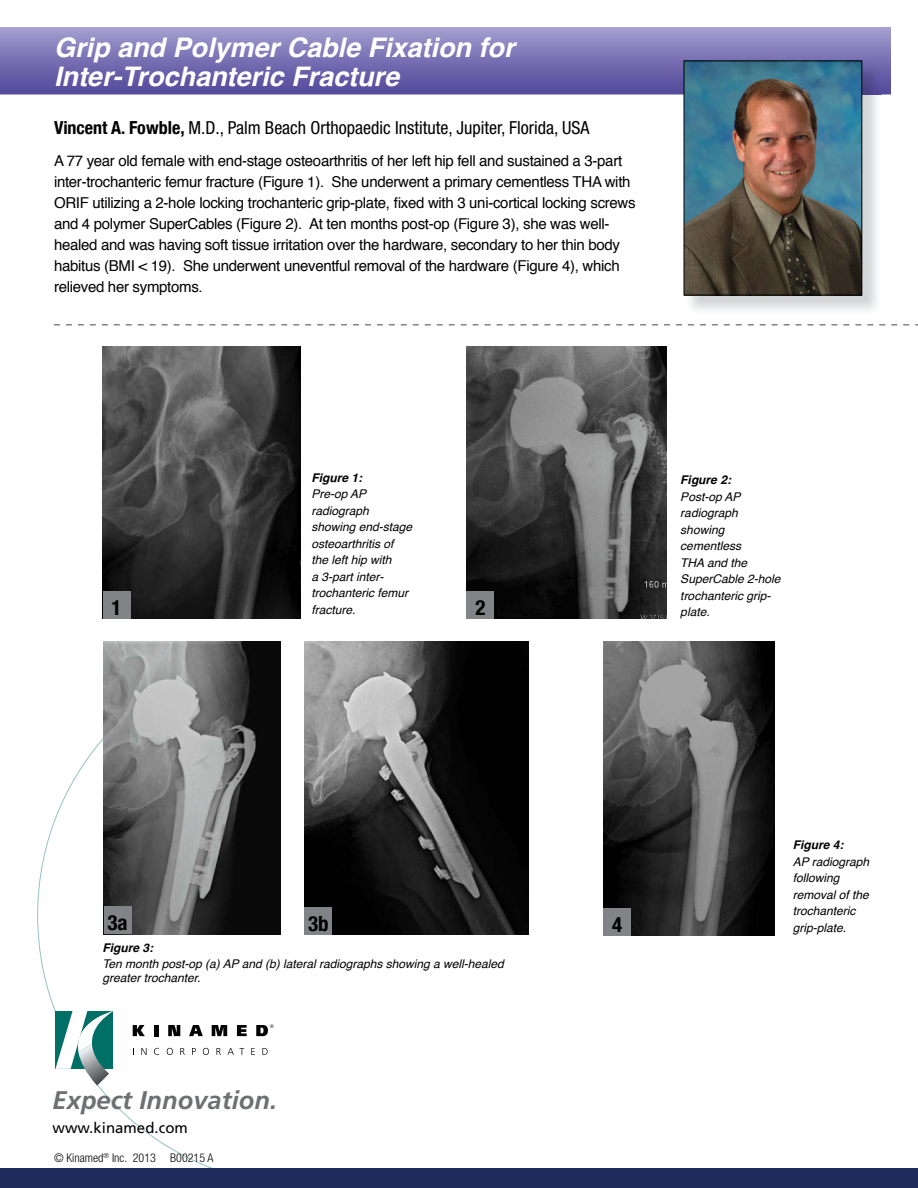
<style>
.page{position:relative;width:918px;height:1188px;background:#fff}
.page>*{position:absolute;margin:0;border:0;box-sizing:border-box;transform-origin:0 0}
.t1{font:italic 700 27px/28.2px "Helvetica";color:#fff}
.t2{font:italic 700 25.5px "Frutiger";color:#6d6f72}
.t3{font:700 condensed 21px "Helvetica Neue";color:#000}
.t4{font:condensed 18px "Helvetica Neue";color:#000}
.t5{font:15px/21px "Helvetica";letter-spacing:-.02em;color:#000}
.t6{font:15px "Frutiger";color:#000}
.t7{font:italic 12px/16.5px "Helvetica";color:#000}
.t8{font:italic 700 12px "Helvetica";color:#000}
.t9{font:300 condensed 12px "Helvetica Neue";color:#000}
.t10{font:4.95px "Helvetica";color:#000}
.s1{font-weight:700}
</style>
<div class="page">
<svg style="left:37px;top:650px;width:266px;height:519px"></svg>
<svg style="left:46px;top:1011px;width:67px;height:75px"></svg>
<svg style="left:133px;top:1025px;width:12px;height:11px"></svg>
<hr style="left:154px;top:1025px;width:4px;height:11px;background:#000">
<svg style="left:168px;top:1025px;width:12px;height:11px"></svg>
<svg style="left:189px;top:1025px;width:14px;height:11px"></svg>
<svg style="left:212px;top:1025px;width:15px;height:11px"></svg>
<svg style="left:237px;top:1025px;width:10px;height:11px"></svg>
<svg style="left:256px;top:1025px;width:12px;height:11px"></svg>
<svg style="left:141px;top:1048px;width:6px;height:7px"></svg>
<svg style="left:154px;top:1048px;width:5px;height:7px"></svg>
<svg style="left:167px;top:1048px;width:6px;height:7px"></svg>
<svg style="left:180px;top:1048px;width:5px;height:7px"></svg>
<svg style="left:192px;top:1048px;width:4px;height:7px"></svg>
<svg style="left:203px;top:1048px;width:6px;height:7px"></svg>
<svg style="left:217px;top:1048px;width:4px;height:7px"></svg>
<svg style="left:227px;top:1048px;width:7px;height:7px"></svg>
<svg style="left:240px;top:1048px;width:4px;height:7px"></svg>
<svg style="left:251px;top:1048px;width:4px;height:7px"></svg>
<svg style="left:262px;top:1048px;width:6px;height:7px"></svg>
<svg style="left:0;top:27px;width:891px;height:67px;background:#7c73b5"></svg>
<img style="left:686px;top:63px;width:195px;height:247px">
<img style="left:686px;top:63px;width:174px;height:230px">
<div style="left:684px;top:61px;width:178px;height:234px;border:1px solid #000"></div>
<svg style="left:54px;top:324px;width:864px;height:2px"></svg>
<div style="left:0;top:1169px;width:918px;height:19px;background:#1d2c5d"></div>
<img style="left:103px;top:347px;width:197px;height:272px">
<div style="left:103px;top:591px;width:27px;height:28px;background:#818386"></div>
<img style="left:603px;top:641px;width:172px;height:294px">
<div style="left:603px;top:908px;width:28px;height:27px;background:#818386"></div>
<img style="left:467px;top:347px;width:199px;height:272px">
<div style="left:467px;top:591px;width:27px;height:28px;background:#818386"></div>
<img style="left:104px;top:641px;width:177px;height:293px">
<div style="left:104px;top:906px;width:28px;height:28px;background:#818386"></div>
<img style="left:305px;top:642px;width:223px;height:293px">
<div style="left:305px;top:907px;width:27px;height:28px;background:#818386"></div>
<h1 class="t1" style="left:54px;top:34px;width:462px">Grip and Polymer Cable Fixation for<br>Inter-Trochanteric Fracture</h1>
<p class="t4" style="left:54px;top:117px;width:537px"><span class="s1">Vincent A. Fowble,</span> M.D., Palm Beach Orthopaedic Institute, Jupiter, Florida, USA</p>
<p class="t5" style="left:54px;top:150px;width:583px">A 77 year old female with end-stage osteoarthritis of her left hip fell and sustained a 3-part inter-trochanteric femur fracture (Figure 1). She underwent a primary cementless THA with ORIF utilizing a 2-hole locking trochanteric grip-plate, fixed with 3 uni-cortical locking screws and 4 polymer SuperCables (Figure 2). At ten months post-op (Figure 3), she was well&shy;healed and was having soft tissue irritation over the hardware, secondary to her thin body habitus (BMI &lt; 19). She underwent uneventful removal of the hardware (Figure 4), which relieved her symptoms.</p>
<h3 class="t3" style="left:111px;top:590px;width:12px">1</h3>
<p class="t8" style="left:312px;top:467px;width:52px">Figure 1:</p>
<p class="t7" style="left:312px;top:486px;width:102px">Pre-op AP radiograph showing end-stage osteoarthritis of the left hip with<br>a 3-part inter&shy;trochanteric femur fracture.</p>
<h3 class="t3" style="left:475px;top:590px;width:12px">2</h3>
<p class="t8" style="left:680px;top:470px;width:52px">Figure 2:</p>
<p class="t7" style="left:680px;top:488px;width:102px">Post-op AP radiograph showing cementless<br>THA and the<br>SuperCable 2-hole trochanteric grip&shy;plate.</p>
<h3 class="t3" style="left:107px;top:906px;width:22px">3a</h3>
<h3 class="t3" style="left:308px;top:906px;width:22px">3b</h3>
<p class="t8" style="left:103px;top:938px;width:52px">Figure 3:</p>
<p class="t7" style="left:103px;top:958px;width:403px;line-height:13.5px">Ten month post-op (a) AP and (b) lateral radiographs showing a well-healed greater trochanter.</p>
<p class="t10" style="left:270px;top:1023px;width:5px">®</p>
<h2 class="t2" style="left:53px;top:1085px;width:226px">Expect Innovation.</h2>
<p class="t6" style="left:53px;top:1119px;width:137px">www.kinamed.com</p>
<p class="t9" style="left:54px;top:1151px;width:161px">© Kinamed<sup>®</sup> Inc. 2013 B00215 A</p>
<h3 class="t3" style="left:612px;top:907px;width:12px">4</h3>
<p class="t8" style="left:793px;top:835px;width:52px">Figure 4:</p>
<p class="t7" style="left:793px;top:854px;width:78px">AP radiograph following removal of the trochanteric grip-plate.</p>
</div>
